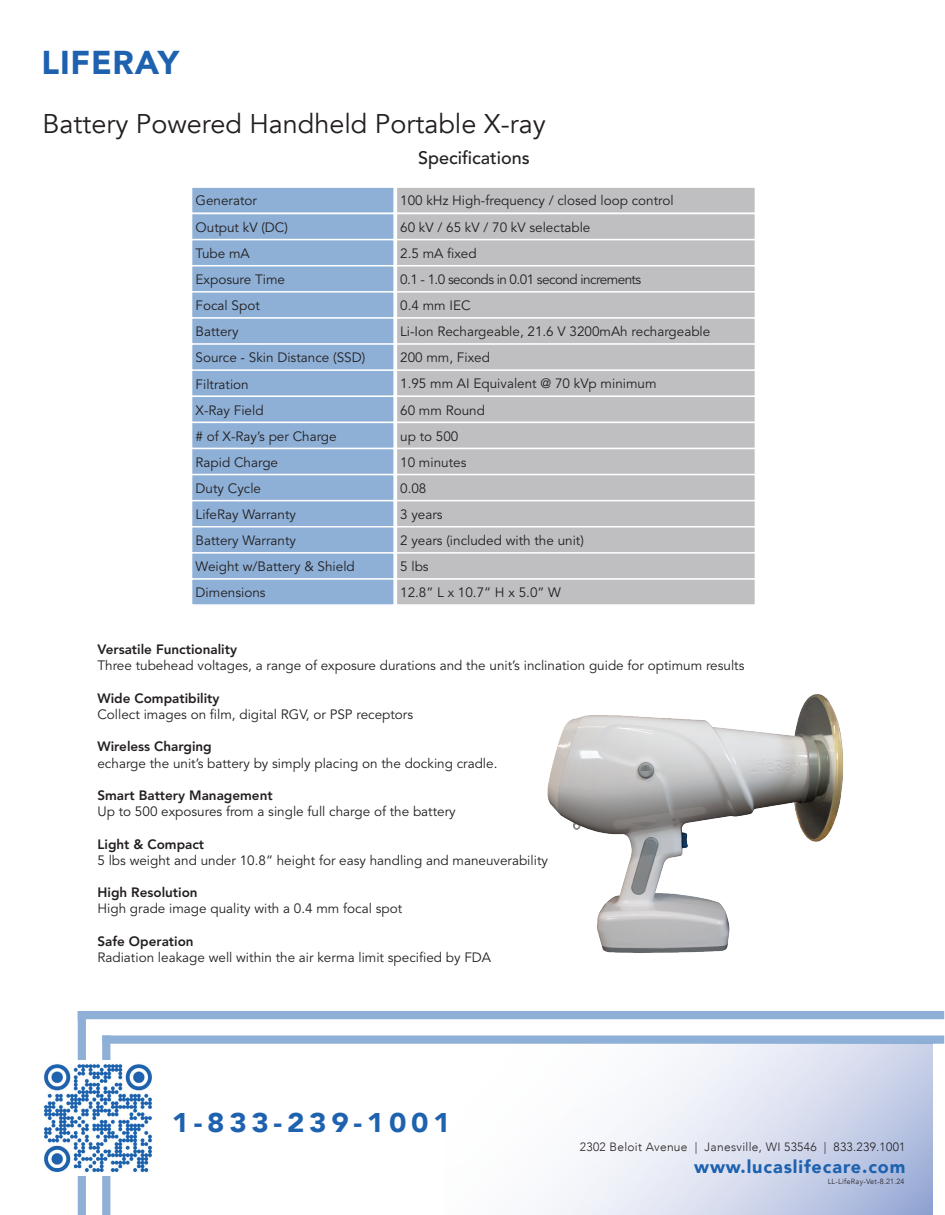
<style>
.page{position:relative;width:945px;height:1215px;background:#fff}
.page>*{position:absolute;margin:0;border:0;box-sizing:border-box;transform-origin:0 0}
.t1{font:900 33px "Avenir";letter-spacing:.025em;color:#1e62af}
.t2{font:27px "Avenir";color:#231f20}
.t3{font:900 27px "Avenir";letter-spacing:.16em;color:#1e62af;scale:1.09 1}
.t4{font:900 18px "Avenir";letter-spacing:.05em;color:#1e62af}
.t5{font:500 18px "Avenir LT Std";color:#231f20}
.t6{font:13.5px/26.1px "Avenir LT Std";color:#231f20}
.t7{font:800 13.5px "Avenir LT Std";color:#231f20}
.t8{font:300 12px "Avenir";letter-spacing:.025em;color:#231f20}
.t9{font:300 7.5px "Avenir";letter-spacing:.025em;color:#231f20}
</style>
<div class="page">
<svg style="left:543px;top:1044px;width:389px;height:171px"></svg>
<div style="left:78px;top:1011px;width:8px;height:204px;background:#8eb0d7"></div>
<div style="left:78px;top:1011px;width:866px;height:8px;background:#8eb0d7"></div>
<div style="left:102px;top:1035px;width:8px;height:180px;background:#8eb0d7"></div>
<div style="left:102px;top:1035px;width:842px;height:9px;background:#8eb0d7"></div>
<div style="left:396px;top:213px;width:360px;height:27px;background:#bfbfc1;border:2px solid #fff"></div>
<div style="left:396px;top:186px;width:360px;height:28px;background:#bfbfc1;border:2px solid #fff"></div>
<div style="left:396px;top:369px;width:360px;height:28px;background:#bfbfc1;border:2px solid #fff"></div>
<div style="left:396px;top:396px;width:360px;height:27px;background:#bfbfc1;border:2px solid #fff"></div>
<div style="left:396px;top:422px;width:360px;height:27px;background:#bfbfc1;border:2px solid #fff"></div>
<div style="left:396px;top:448px;width:360px;height:27px;background:#bfbfc1;border:2px solid #fff"></div>
<div style="left:396px;top:474px;width:360px;height:27px;background:#bfbfc1;border:2px solid #fff"></div>
<div style="left:396px;top:500px;width:360px;height:28px;background:#bfbfc1;border:2px solid #fff"></div>
<div style="left:396px;top:526px;width:360px;height:28px;background:#bfbfc1;border:2px solid #fff"></div>
<div style="left:396px;top:552px;width:360px;height:28px;background:#bfbfc1;border:2px solid #fff"></div>
<div style="left:396px;top:578px;width:360px;height:28px;background:#bfbfc1;border:2px solid #fff"></div>
<div style="left:396px;top:239px;width:360px;height:27px;background:#bfbfc1;border:2px solid #fff"></div>
<div style="left:396px;top:265px;width:360px;height:28px;background:#bfbfc1;border:2px solid #fff"></div>
<div style="left:396px;top:291px;width:360px;height:28px;background:#bfbfc1;border:2px solid #fff"></div>
<div style="left:396px;top:317px;width:360px;height:28px;background:#bfbfc1;border:2px solid #fff"></div>
<div style="left:396px;top:343px;width:360px;height:28px;background:#bfbfc1;border:2px solid #fff"></div>
<div style="left:191px;top:213px;width:204px;height:27px;background:linear-gradient(to right,#8dafd7,#90b2d8)"></div>
<div style="left:191px;top:186px;width:204px;height:28px;background:#8eb0d7;border:2px solid #fff"></div>
<div style="left:191px;top:369px;width:204px;height:28px;background:#8eb0d7;border:2px solid #fff"></div>
<div style="left:191px;top:396px;width:204px;height:27px;background:#8eb0d7;border:2px solid #fff"></div>
<div style="left:191px;top:422px;width:204px;height:27px;background:#8eb0d7;border:2px solid #fff"></div>
<div style="left:191px;top:448px;width:204px;height:27px;background:#8eb0d7;border:2px solid #fff"></div>
<div style="left:191px;top:474px;width:204px;height:27px;background:#8eb0d7;border:2px solid #fff"></div>
<div style="left:191px;top:500px;width:204px;height:28px;background:#8eb0d7;border:2px solid #fff"></div>
<div style="left:191px;top:526px;width:204px;height:28px;background:#8eb0d7;border:2px solid #fff"></div>
<div style="left:191px;top:552px;width:204px;height:28px;background:#8eb0d7;border:2px solid #fff"></div>
<div style="left:191px;top:578px;width:204px;height:28px;background:#8eb0d7;border:2px solid #fff"></div>
<div style="left:191px;top:239px;width:204px;height:27px;background:#8eb0d7;border:2px solid #fff"></div>
<div style="left:191px;top:265px;width:204px;height:28px;background:#8eb0d7;border:2px solid #fff"></div>
<div style="left:191px;top:291px;width:204px;height:28px;background:#8eb0d7;border:2px solid #fff"></div>
<div style="left:191px;top:317px;width:204px;height:28px;background:#8eb0d7;border:2px solid #fff"></div>
<div style="left:191px;top:343px;width:204px;height:28px;background:#8eb0d7;border:2px solid #fff"></div>
<img style="left:44px;top:1061px;width:108px;height:115px">
<img style="left:547px;top:694px;width:296px;height:259px">
<h1 class="t1" style="left:42px;top:34px;width:139px">LIFERAY</h1>
<h2 class="t2" style="left:43px;top:107px;width:505px">Battery Powered Handheld Portable X-ray</h2>
<h3 class="t5" style="left:418px;top:148px;width:113px">Specifications</h3>
<p class="t6" style="left:196px;top:188px;width:63px">Generator</p>
<p class="t6" style="left:196px;top:215px;width:94px">Output kV (DC)</p>
<p class="t6" style="left:196px;top:241px;width:171px">Tube mA<br>Exposure Time<br>Focal Spot<br>Battery<br>Source - Skin Distance (SSD)</p>
<p class="t6" style="left:196px;top:371px;width:161px">Filtration<br>X-Ray Field<br># of X-Ray’s per Charge<br>Rapid Charge<br>Duty Cycle<br>LifeRay Warranty<br>Battery Warranty<br>Weight w/Battery &amp; Shield<br>Dimensions</p>
<p class="t6" style="left:400px;top:188px;width:275px">100 kHz High-frequency / closed loop control</p>
<p class="t6" style="left:400px;top:214px;width:192px">60 kV / 65 kV / 70 kV selectable</p>
<p class="t6" style="left:400px;top:241px;width:312px">2.5 mA fixed<br>0.1 - 1.0 seconds in 0.01 second increments<br>0.4 mm IEC<br>Li-Ion Rechargeable, 21.6 V 3200mAh rechargeable<br>200 mm, Fixed</p>
<p class="t6" style="left:400px;top:371px;width:258px">1.95 mm AI Equivalent @ 70 kVp minimum<br>60 mm Round<br>up to 500<br>10 minutes<br>0.08<br>3 years<br>2 years (included with the unit)<br>5 lbs<br>12.8” L x 10.7” H x 5.0” W</p>
<p class="t7" style="left:97px;top:641px;width:141px">Versatile Functionality</p>
<p class="t6" style="left:97px;top:653px;width:648px">Three tubehead voltages, a range of exposure durations and the unit’s inclination guide for optimum results</p>
<p class="t7" style="left:97px;top:690px;width:124px">Wide Compatibility</p>
<p class="t6" style="left:97px;top:702px;width:317px">Collect images on film, digital RGV, or PSP receptors</p>
<p class="t7" style="left:97px;top:739px;width:116px">Wireless Charging</p>
<p class="t6" style="left:97px;top:750px;width:402px">echarge the unit’s battery by simply placing on the docking cradle.</p>
<p class="t7" style="left:97px;top:787px;width:177px">Smart Battery Management</p>
<p class="t6" style="left:97px;top:799px;width:360px">Up to 500 exposures from a single full charge of the battery</p>
<p class="t7" style="left:97px;top:836px;width:108px">Light &amp; Compact</p>
<p class="t6" style="left:97px;top:847px;width:452px">5 lbs weight and under 10.8” height for easy handling and maneuverability</p>
<p class="t7" style="left:97px;top:884px;width:102px">High Resolution</p>
<p class="t6" style="left:97px;top:896px;width:306px">High grade image quality with a 0.4 mm focal spot</p>
<p class="t7" style="left:97px;top:933px;width:98px">Safe Operation</p>
<p class="t6" style="left:97px;top:945px;width:395px">Radiation leakage well within the air kerma limit specified by FDA</p>
<h2 class="t3" style="left:172px;top:1100px;width:257px">1-833-239-1001</h2>
<p class="t8" style="left:580px;top:1140px;width:327px">2302 Beloit Avenue | Janesville, WI 53546 | 833.239.1001</p>
<p class="t9" style="left:828px;top:1176px;width:78px">LL-LifeRay-Vet-8.21.24</p>
<h3 class="t4" style="left:694px;top:1151px;width:213px">www.lucaslifecare.com</h3>
</div>
